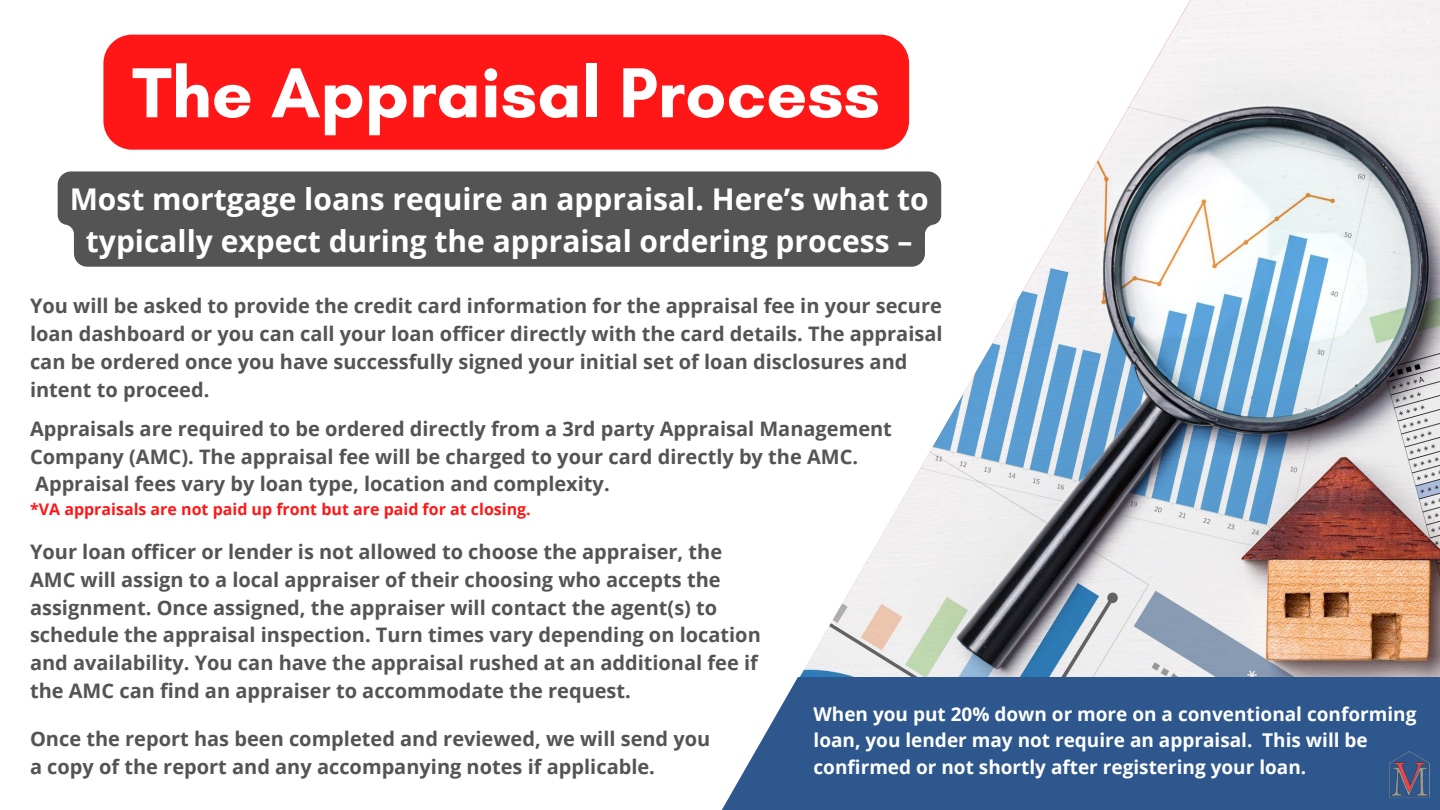
<style>
.page{position:relative;width:1440px;height:810px;background:#fff}
.page>*{position:absolute;margin:0;border:0;box-sizing:border-box;transform-origin:0 0}
.t1{font:700 72px "Glacial Indifference";color:#fff}
.t2{font:700 30px/42px "Open Sans";color:#fff;text-align:center}
.t3{font:700 20px/27.8px "Open Sans";color:#545454}
.t4{font:700 19px/26.2px "Open Sans";color:#fff}
.t5{font:700 16px "Open Sans";color:#ff1616}
</style>
<div class="page">
<div style="left:103px;top:35px;width:620px;height:115px;background:#ff1616"></div>
<img style="left:723px;top:0;width:717px;height:677px">
<div style="left:798px;top:677px;width:642px;height:133px;background:#2d578d"></div>
<svg style="left:722px;top:677px;width:76px;height:133px"></svg>
<div style="left:58px;top:171px;width:883px;height:96px;background:#545454"></div>
<img style="left:1389px;top:752px;width:41px;height:46px">
<h1 class="t1" style="left:132px;top:49px;width:749px">The Appraisal Process</h1>
<h2 class="t2" style="left:70px;top:177px;width:861px">Most mortgage loans require an appraisal. Here’s what to typically expect during the appraisal ordering process –</h2>
<p class="t3" style="left:30px;top:292px;width:914px">You will be asked to provide the credit card information for the appraisal fee in your secure loan dashboard or you can call your loan officer directly with the card details. The appraisal can be ordered once you have successfully signed your initial set of loan disclosures and intent to proceed.</p>
<p class="t3" style="left:30px;top:414px;width:863px">Appraisals are required to be ordered directly from a 3rd party Appraisal Management<br>Company (AMC). The appraisal fee will be charged to your card directly by the AMC.<br>Appraisal fees vary by loan type, location and complexity.</p>
<p class="t5" style="left:30px;top:498px;width:502px">*VA appraisals are not paid up front but are paid for at closing.</p>
<p class="t3" style="left:30px;top:537px;width:732px">Your loan officer or lender is not allowed to choose the appraiser, the AMC will assign to a local appraiser of their choosing who accepts the assignment. Once assigned, the appraiser will contact the agent(s) to schedule the appraisal inspection. Turn times vary depending on location and availability. You can have the appraisal rushed at an additional fee if the AMC can find an appraiser to accommodate the request.</p>
<p class="t3" style="left:30px;top:724px;width:682px">Once the report has been completed and reviewed, we will send you a copy of the report and any accompanying notes if applicable.</p>
<p class="t4" style="left:814px;top:701px;width:604px">When you put 20% down or more on a conventional conforming loan, you lender may not require an appraisal. This will be confirmed or not shortly after registering your loan.</p>
</div>
